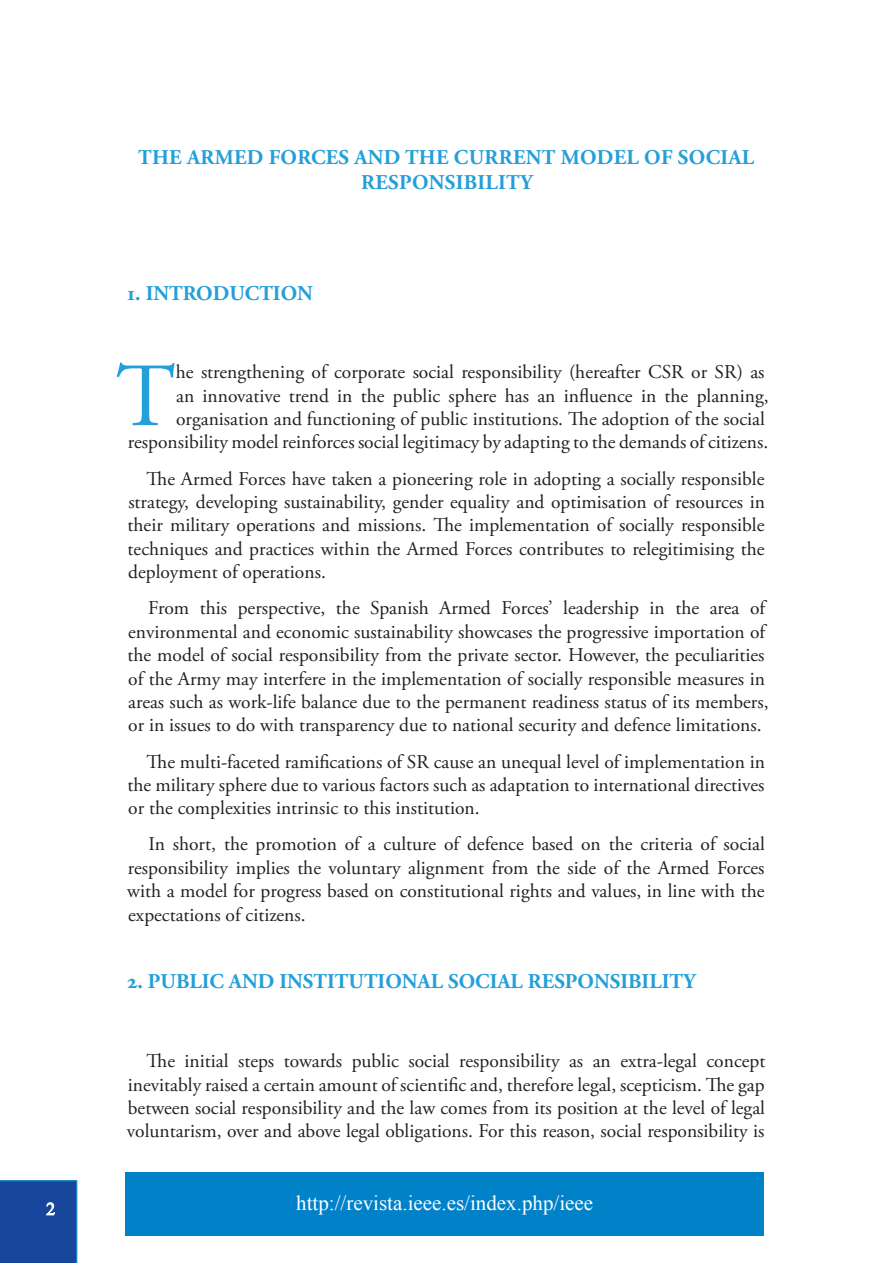
<style>
.page{position:relative;width:893px;height:1263px;background:#fff}
.page>*{position:absolute;margin:0;border:0;box-sizing:border-box;transform-origin:0 0}
.IEEE_ParrafoInicio{font:90.15px "Adobe Garamond Pro";color:#249fd9}
.IEEE_Apartado2{font:700 21px "Adobe Garamond Pro";color:#249fd9}
.IEEE_TituloHoja1{font:700 21px/25.2px "Adobe Garamond Pro";letter-spacing:.015em;color:#249fd9;text-align:center}
.t1{font:21px "Times New Roman";color:#fff}
.IEEE_parrafoNormal{font:19.5px/23.4px "Adobe Garamond Pro";color:#231f20;text-align:justify}
.IEEE_ParrafoInicio-2{font:19.5px/23.4px "Adobe Garamond Pro";color:#231f20;text-align:right}
.t2{font:18px "Times New Roman";color:#fff}
</style>
<div class="page">
<div style="left:125px;top:1173px;width:639px;height:63px;background:#0081c8"></div>
<div style="left:0;top:1180px;width:77px;height:83px;background:#18469d"></div>
<p class="IEEE_TituloHoja1" style="left:138px;top:145px;width:617px">THE ARMED FORCES AND THE CURRENT MODEL OF SOCIAL<br>RESPONSIBILITY</p>
<p class="IEEE_Apartado2" style="left:127px;top:281px;width:187px">1. INTRODUCTION</p>
<p class="IEEE_ParrafoInicio" style="left:116px;top:342px;width:61px">T</p>
<p class="IEEE_ParrafoInicio-2" style="left:128px;top:361px;width:642px">he strengthening of corporate social responsibility (hereafter CSR or SR) as<br>an innovative trend in the public sphere has an influence in the planning, organisation and functioning of public institutions. The adoption of the social responsibility model reinforces social legitimacy by adapting to the demands of citizens.</p>
<p class="IEEE_parrafoNormal" style="left:128px;top:467px;width:639px;text-indent:19px">The Armed Forces have taken a pioneering role in adopting a socially responsible strategy, developing sustainability, gender equality and optimisation of resources in their military operations and missions. The implementation of socially responsible techniques and practices within the Armed Forces contributes to relegitimising the deployment of operations.</p>
<p class="IEEE_parrafoNormal" style="left:128px;top:597px;width:642px;text-align:left;text-indent:21px">From this perspective, the Spanish Armed Forces’ leadership in the area of environmental and economic sustainability showcases the progressive importation of the model of social responsibility from the private sector. However, the peculiarities of the Army may interfere in the implementation of socially responsible measures in areas such as work-life balance due to the permanent readiness status of its members, or in issues to do with transparency due to national security and defence limitations.</p>
<p class="IEEE_parrafoNormal" style="left:128px;top:750px;width:639px;text-indent:19px">The multi-faceted ramifications of SR cause an unequal level of implementation in the military sphere due to various factors such as adaptation to international directives or the complexities intrinsic to this institution.</p>
<p class="IEEE_parrafoNormal" style="left:127px;top:833px;width:639px;text-indent:21px">In short, the promotion of a culture of defence based on the criteria of social responsibility implies the voluntary alignment from the side of the Armed Forces with a model for progress based on constitutional rights and values, in line with the expectations of citizens.</p>
<p class="IEEE_Apartado2" style="left:127px;top:969px;width:570px">2. PUBLIC AND INSTITUTIONAL SOCIAL RESPONSIBILITY</p>
<p class="IEEE_parrafoNormal" style="left:127px;top:1050px;width:640px;text-indent:20px">The initial steps towards public social responsibility as an extra-legal concept inevitably raised a certain amount of scientific and, therefore legal, scepticism. The gap between social responsibility and the law comes from its position at the level of legal voluntarism, over and above legal obligations. For this reason, social responsibility is</p>
<p class="t2" style="left:46px;top:1197px;width:10px">2</p>
<p class="t1" style="left:296px;top:1189px;width:298px">http://revista.ieee.es/index.php/ieee</p>
</div>
